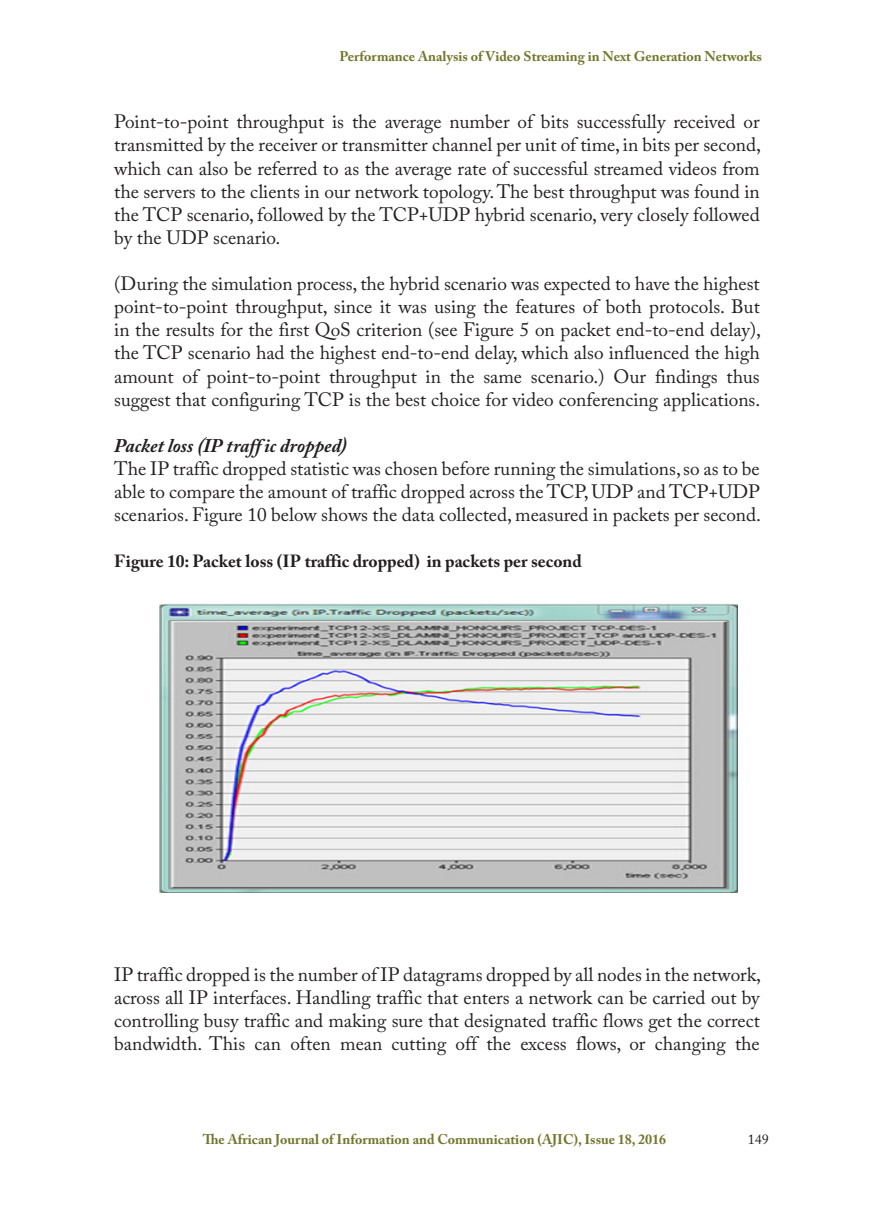
<style>
.page{position:relative;width:874px;height:1221px;background:#fff}
.page>*{position:absolute;margin:0;border:0;box-sizing:border-box;transform-origin:0 0}
.t1{font:19.25px/23.1px "Adobe Caslon Pro";color:#231f20;text-align:justify}
.t2{font:italic 700 19.25px "Adobe Caslon Pro";color:#231f20}
.t3{font:700 17.5px "Adobe Caslon Pro";color:#231f20}
.t4{font:700 14px "Adobe Caslon Pro";color:#73762d}
.t5{font:14px "Adobe Caslon Pro";color:#231f20}
</style>
<div class="page">
<img style="left:159px;top:604px;width:578px;height:288px">
<p class="t4" style="left:339px;top:48px;width:423px">Performance Analysis of Video Streaming in Next Generation Networks</p>
<p class="t1" style="left:114px;top:110px;width:648px">Point-to-point throughput is the average number of bits successfully received or transmitted by the receiver or transmitter channel per unit of time, in bits per second, which can also be referred to as the average rate of successful streamed videos from the servers to the clients in our network topology. The best throughput was found in the TCP scenario, followed by the TCP+UDP hybrid scenario, very closely followed by the UDP scenario.</p>
<p class="t1" style="left:114px;top:272px;width:648px">(During the simulation process, the hybrid scenario was expected to have the highest point-to-point throughput, since it was using the features of both protocols. But in the results for the first QoS criterion (see Figure 5 on packet end-to-end delay), the TCP scenario had the highest end-to-end delay, which also influenced the high amount of point-to-point throughput in the same scenario.) Our findings thus suggest that configuring TCP is the best choice for video conferencing applications.</p>
<p class="t2" style="left:114px;top:434px;width:234px">Packet loss (IP traff ic dropped)</p>
<p class="t1" style="left:114px;top:457px;width:648px">The IP traffic dropped statistic was chosen before running the simulations, so as to be able to compare the amount of traffic dropped across the TCP, UDP and TCP+UDP scenarios. Figure 10 below shows the data collected, measured in packets per second.</p>
<p class="t3" style="left:114px;top:551px;width:469px">Figure 10: Packet loss (IP traffic dropped) in packets per second</p>
<p class="t1" style="left:114px;top:962px;width:648px">IP traffic dropped is the number of IP datagrams dropped by all nodes in the network, across all IP interfaces. Handling traffic that enters a network can be carried out by controlling busy traffic and making sure that designated traffic flows get the correct bandwidth. This can often mean cutting off the excess flows, or changing the</p>
<p class="t4" style="left:203px;top:1130px;width:465px">The African Journal of Information and Communication (AJIC), Issue 18, 2016</p>
<p class="t5" style="left:747px;top:1130px;width:22px">149</p>
</div>
